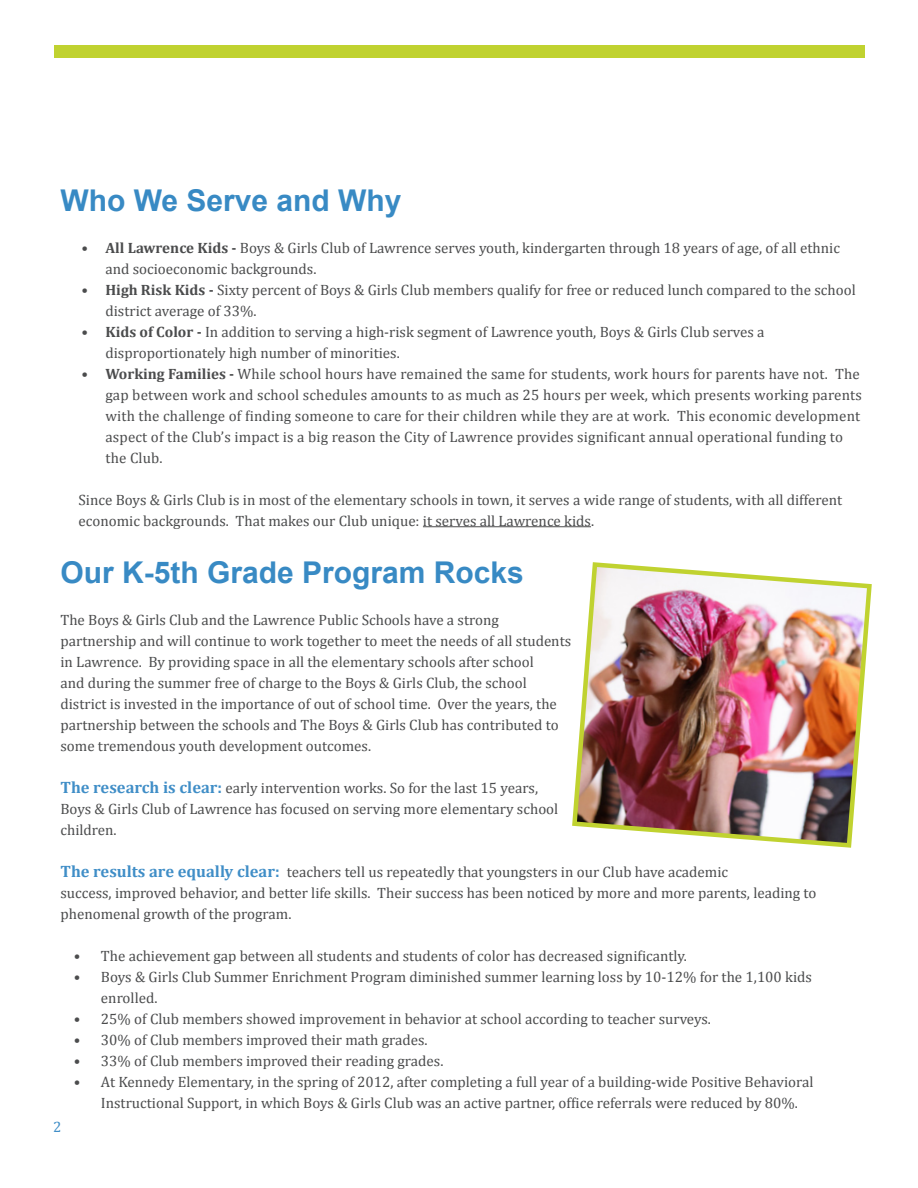
<style>
.page{position:relative;width:918px;height:1188px;background:#fff}
.page>*{position:absolute;margin:0;border:0;box-sizing:border-box;transform-origin:0 0}
.Page_header{font:700 30px "Arial";color:#388ac4}
.t1{font:15px/21px "Cambria";color:#4b4c4d}
.t2{font:15px "Cambria";color:#408ec7}
.s1{font-weight:700}
.s2{font-weight:700;font-size:16.5px;color:#408ec7}
</style>
<div class="page">
<div style="left:54px;top:45px;width:811px;height:13px;background:#c0d230"></div>
<hr style="left:423px;top:526px;width:168px;height:1px;background:#4b4c4d">
<img style="left:572px;top:562px;width:300px;height:286px">
<p class="Page_header" style="left:60px;top:180px;width:343px">Who We Serve and Why</p>
<p class="t1" style="left:105px;top:237px;width:736px;text-indent:-24px"><span class="s1">• All Lawrence Kids -</span> Boys &amp; Girls Club of Lawrence serves youth, kindergarten through 18 years of age, of all ethnic and socioeconomic backgrounds.</p>
<p class="t1" style="left:105px;top:279px;width:752px;text-indent:-24px"><span class="s1">• High Risk Kids -</span> Sixty percent of Boys &amp; Girls Club members qualify for free or reduced lunch compared to the school district average of 33%.</p>
<p class="t1" style="left:105px;top:321px;width:661px;text-indent:-24px"><span class="s1">• Kids of Color -</span> In addition to serving a high-risk segment of Lawrence youth, Boys &amp; Girls Club serves a disproportionately high number of minorities.</p>
<p class="t1" style="left:105px;top:363px;width:758px;text-indent:-24px"><span class="s1">• Working Families -</span> While school hours have remained the same for students, work hours for parents have not. The gap between work and school schedules amounts to as much as 25 hours per week, which presents working parents with the challenge of finding someone to care for their children while they are at work. This economic development aspect of the Club’s impact is a big reason the City of Lawrence provides significant annual operational funding to the Club.</p>
<p class="t1" style="left:78px;top:489px;width:765px">Since Boys &amp; Girls Club is in most of the elementary schools in town, it serves a wide range of students, with all different economic backgrounds. That makes our Club unique: it serves all Lawrence kids.</p>
<p class="Page_header" style="left:60px;top:552px;width:465px">Our K-5th Grade Program Rocks</p>
<p class="t1" style="left:60px;top:609px;width:512px">The Boys &amp; Girls Club and the Lawrence Public Schools have a strong partnership and will continue to work together to meet the needs of all students in Lawrence. By providing space in all the elementary schools after school<br>and during the summer free of charge to the Boys &amp; Girls Club, the school district is invested in the importance of out of school time. Over the years, the partnership between the schools and The Boys &amp; Girls Club has contributed to some tremendous youth development outcomes.</p>
<p class="t1" style="left:60px;top:777px;width:499px"><span class="s2">The research is clear:</span> early intervention works. So for the last 15 years,<br>Boys &amp; Girls Club of Lawrence has focused on serving more elementary school children.</p>
<p class="t1" style="left:60px;top:861px;width:758px"><span class="s2">The results are equally clear:</span> teachers tell us repeatedly that youngsters in our Club have academic<br>success, improved behavior, and better life skills. Their success has been noticed by more and more parents, leading to phenomenal growth of the program.</p>
<p class="t1" style="left:74px;top:945px;width:614px">• The achievement gap between all students and students of color has decreased significantly.</p>
<p class="t1" style="left:101px;top:966px;width:713px;text-indent:-27px">• Boys &amp; Girls Club Summer Enrichment Program diminished summer learning loss by 10-12% for the 1,100 kids enrolled.</p>
<p class="t1" style="left:74px;top:1008px;width:639px">• 25% of Club members showed improvement in behavior at school according to teacher surveys.</p>
<p class="t1" style="left:74px;top:1029px;width:355px">• 30% of Club members improved their math grades.</p>
<p class="t1" style="left:74px;top:1050px;width:371px">• 33% of Club members improved their reading grades.</p>
<p class="t1" style="left:101px;top:1071px;width:714px;text-indent:-27px">• At Kennedy Elementary, in the spring of 2012, after completing a full year of a building-wide Positive Behavioral<br>Instructional Support, in which Boys &amp; Girls Club was an active partner, office referrals were reduced by 80%.</p>
<p class="t2" style="left:53px;top:1118px;width:10px">2</p>
</div>
